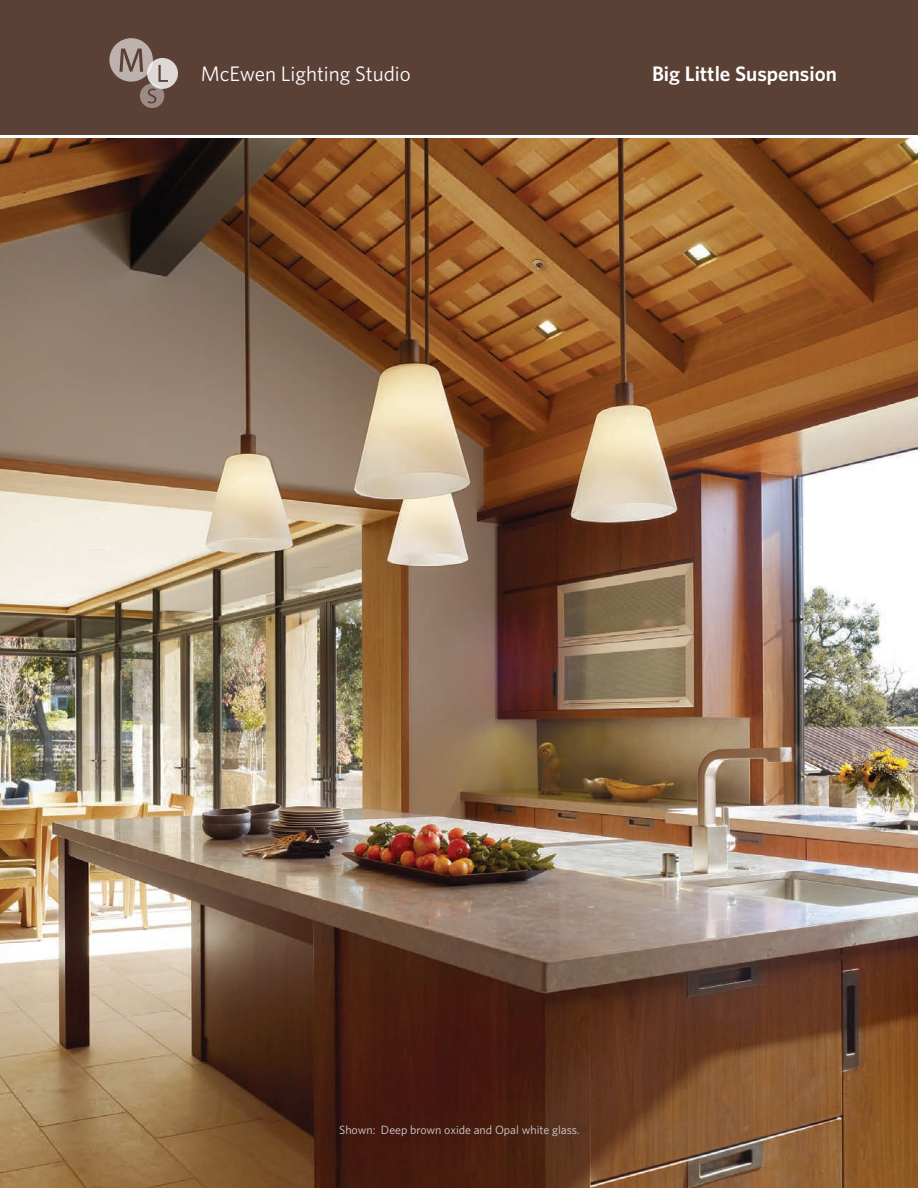
<style>
.page{position:relative;width:918px;height:1188px;background:#fff}
.page>*{position:absolute;margin:0;border:0;box-sizing:border-box;transform-origin:0 0}
.t1{font:21px "Whitney HTF";color:#fff}
.t2{font:600 21px "Whitney HTF";color:#fff}
.t3{font:12px "Whitney HTF";color:#d1d2d4}
</style>
<div class="page">
<div style="left:0;top:0;width:918px;height:135px;background:#5a4035"></div>
<svg style="left:109px;top:38px;width:69px;height:70px"></svg>
<img style="left:0;top:138px;width:918px;height:1050px">
<h1 class="t1" style="left:201px;top:61px;width:212px">McEwen Lighting Studio</h1>
<p class="t2" style="left:652px;top:61px;width:186px">Big Little Suspension</p>
<p class="t3" style="left:339px;top:1123px;width:242px">Shown: Deep brown oxide and Opal white glass.</p>
</div>
